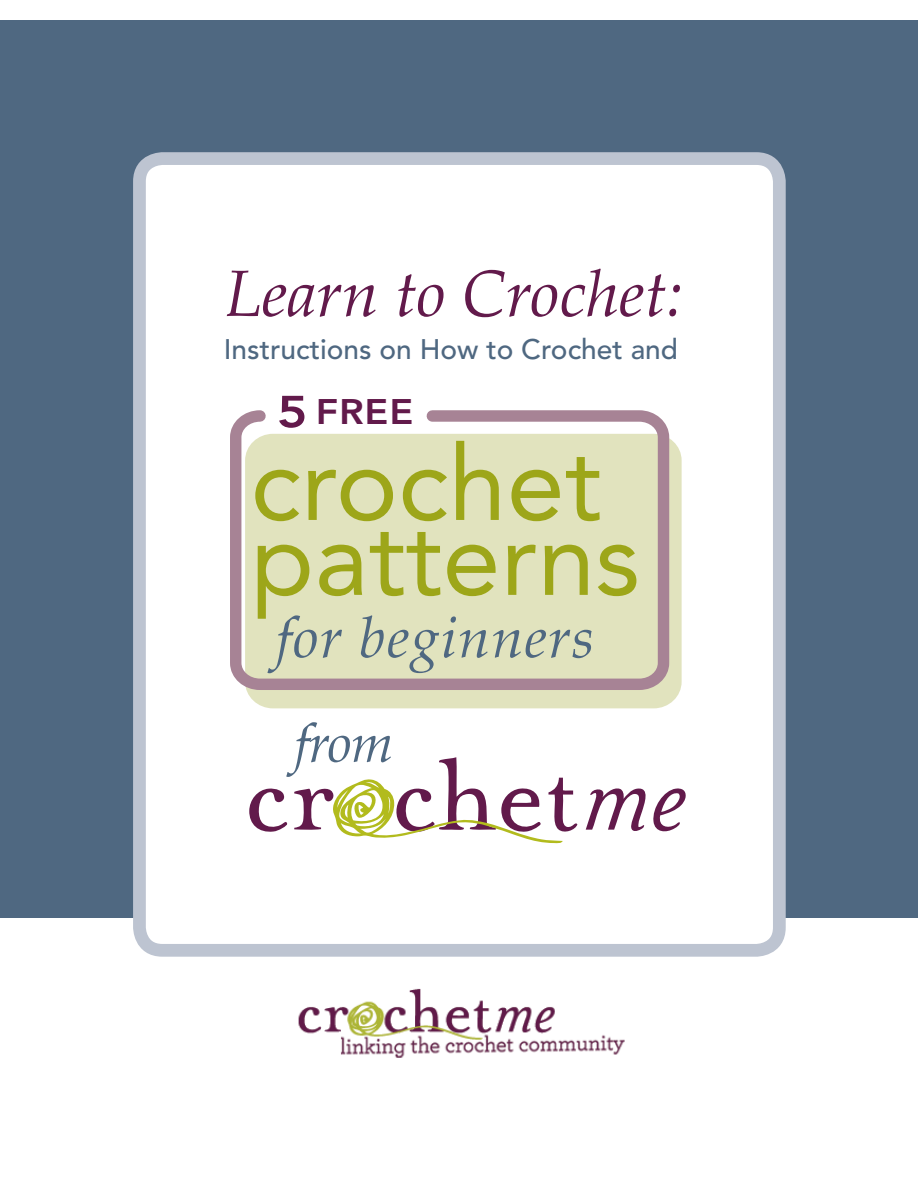
<style>
.page{position:relative;width:918px;height:1188px;background:#fff}
.page>*{position:absolute;margin:0;border:0;box-sizing:border-box;transform-origin:0 0}
.t1{font:104.7px/75px "Avenir LT Std";color:#9da619}
.t2{font:italic 65.55px "Palatino";color:#621a4b}
.t3{font:italic 57.75px "Palatino";letter-spacing:.02em;color:#4f6881}
.t4{font:italic 54.6px "Palatino";color:#4f6881}
.t5{font:800 35.25px "Avenir LT Std";color:#621a4b;scale:1.11 1}
.t6{font:500 28.05px "Avenir LT Std";color:#4f6881}
.s1{font-size:44.4px}
</style>
<div class="page">
<div style="left:0;top:20px;width:918px;height:898px;background:#4f6881"></div>
<img style="left:298px;top:988px;width:327px;height:70px">
<div style="left:139px;top:159px;width:640px;height:791px;background:#fff;border-radius:23px"></div>
<div style="left:245px;top:434px;width:437px;height:274px;background:#e1e3be;border-radius:27px"></div>
<svg style="left:586px;top:788px;width:100px;height:44px"></svg>
<svg style="left:249px;top:757px;width:328px;height:87px"></svg>
<svg style="left:230px;top:410px;width:445px;height:286px"></svg>
<div style="left:133px;top:152px;width:653px;height:805px;border:13px solid #bdc4d1;border-radius:23px"></div>
<h2 class="t2" style="left:225px;top:268px;width:459px">Learn to Crochet:</h2>
<p class="t6" style="left:224px;top:333px;width:456px">Instructions on How to Crochet and</p>
<p class="t5" style="left:277px;top:391px;width:124px"><span class="s1">5</span> FREE</p>
<h1 class="t1" style="left:250px;top:453px;width:391px">crochet patterns</h1>
<h3 class="t3" style="left:276px;top:615px;width:320px">for beginners</h3>
<h3 class="t4" style="left:294px;top:722px;width:101px">from</h3>
</div>
